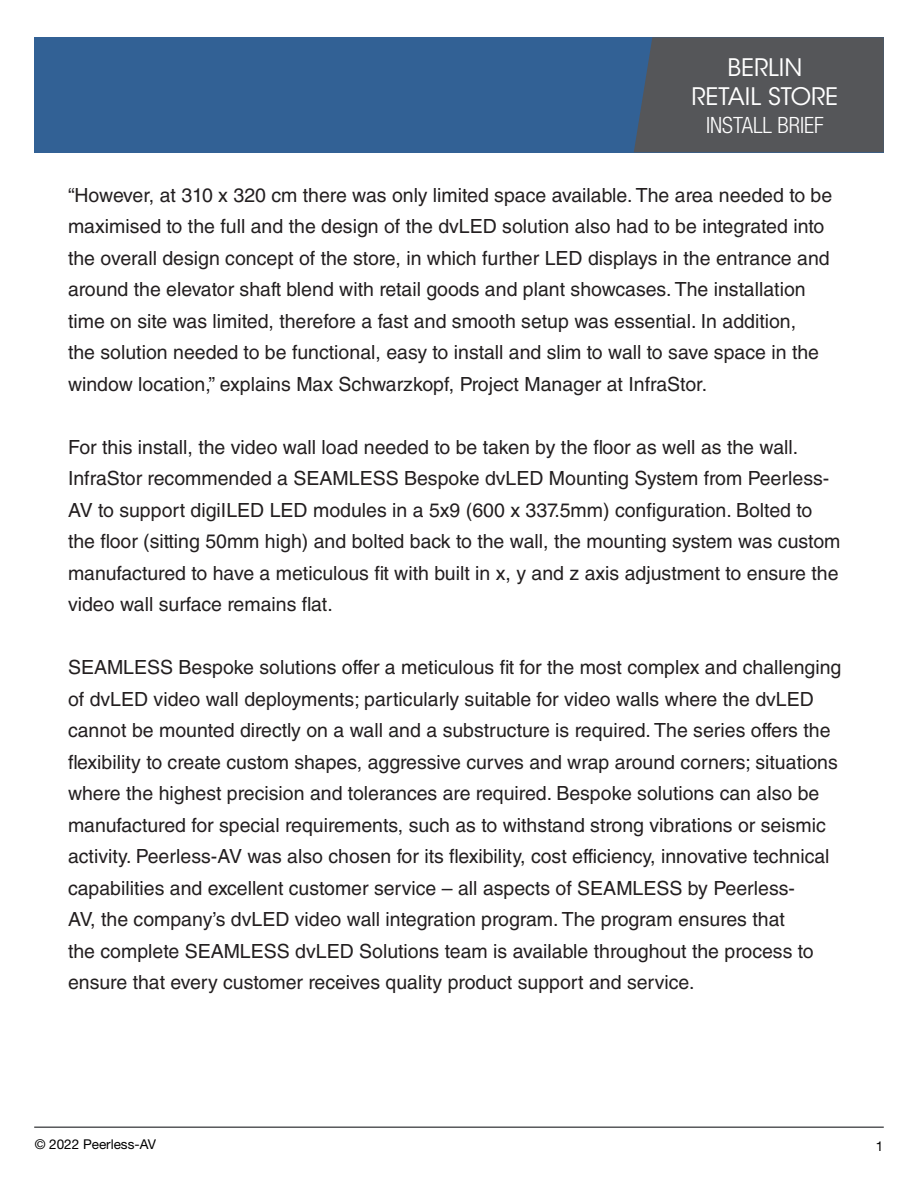
<style>
.page{position:relative;width:918px;height:1188px;background:#fff}
.page>*{position:absolute;margin:0;border:0;box-sizing:border-box;transform-origin:0 0}
.Proposal{font:24px "ITC Avant Garde Std";color:#fff}
.Text_Bolded_4{font:300 condensed 22.5px "Helvetica Neue LT Std";color:#fff}
.Subtitle{font:19.5px/31.5px "Helvetica LT Std";color:#231f20}
.t1{font:13.5px "Helvetica Neue LT Std";color:#000}
</style>
<div class="page">
<div style="left:34px;top:37px;width:850px;height:115px;background:#326195"></div>
<div style="left:634px;top:37px;width:250px;height:115px;background:#555659"></div>
<hr style="left:34px;top:1126px;width:850px;height:2px;background:#57585a">
<p class="Proposal" style="left:727px;top:53px;width:76px">BERLIN</p>
<p class="Proposal" style="left:692px;top:82px;width:148px">RETAIL STORE</p>
<p class="Text_Bolded_4" style="left:706px;top:113px;width:119px">INSTALL BRIEF</p>
<p class="Subtitle" style="left:68px;top:179px;width:766px">“However, at 310 x 320 cm there was only limited space available. The area needed to be maximised to the full and the design of the dvLED solution also had to be integrated into the overall design concept of the store, in which further LED displays in the entrance and around the elevator shaft blend with retail goods and plant showcases. The installation time on site was limited, therefore a fast and smooth setup was essential. In addition,<br>the solution needed to be functional, easy to install and slim to wall to save space in the window location,” explains Max Schwarzkopf, Project Manager at InfraStor.</p>
<p class="Subtitle" style="left:68px;top:431px;width:774px">For this install, the video wall load needed to be taken by the floor as well as the wall.<br>InfraStor recommended a SEAMLESS Bespoke dvLED Mounting System from Peerless-AV to support digiILED LED modules in a 5x9 (600 x 337.5mm) configuration. Bolted to the floor (sitting 50mm high) and bolted back to the wall, the mounting system was custom manufactured to have a meticulous fit with built in x, y and z axis adjustment to ensure the video wall surface remains flat.</p>
<p class="Subtitle" style="left:68px;top:651px;width:775px">SEAMLESS Bespoke solutions offer a meticulous fit for the most complex and challenging of dvLED video wall deployments; particularly suitable for video walls where the dvLED cannot be mounted directly on a wall and a substructure is required. The series offers the flexibility to create custom shapes, aggressive curves and wrap around corners; situations where the highest precision and tolerances are required. Bespoke solutions can also be manufactured for special requirements, such as to withstand strong vibrations or seismic activity. Peerless-AV was also chosen for its flexibility, cost efficiency, innovative technical capabilities and excellent customer service – all aspects of SEAMLESS by Peerless-<br>AV, the company’s dvLED video wall integration program. The program ensures that<br>the complete SEAMLESS dvLED Solutions team is available throughout the process to ensure that every customer receives quality product support and service.</p>
<p class="t1" style="left:35px;top:1136px;width:123px">© 2022 Peerless-AV</p>
<p class="t1" style="left:876px;top:1138px;width:9px">1</p>
</div>
